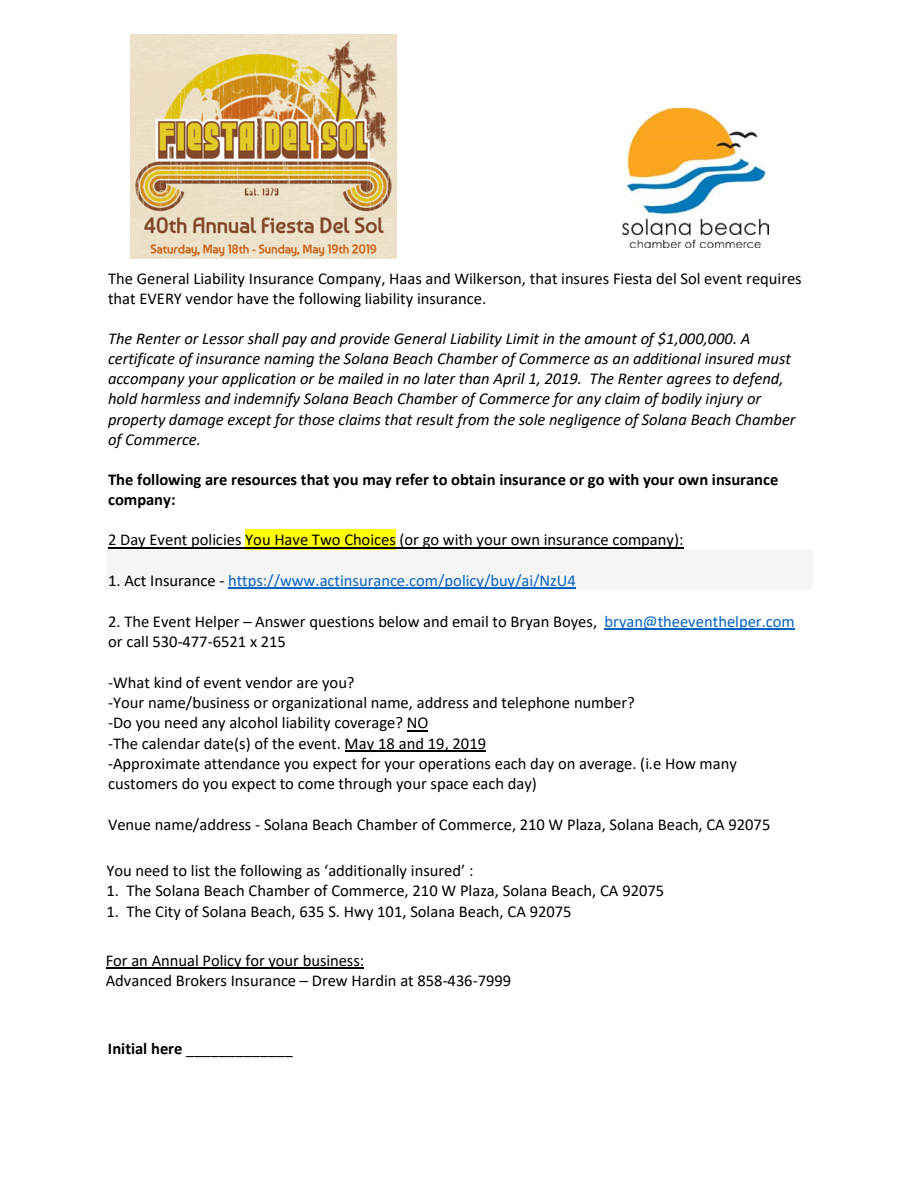
<style>
.page{position:relative;width:918px;height:1188px;background:#fff}
.page>*{position:absolute;margin:0;border:0;box-sizing:border-box;transform-origin:0 0}
.t1{font:16.5px/20.1px "Calibri";color:#000}
.t2{font:italic 16.5px/20.1px "Calibri";letter-spacing:-.005em;color:#000}
.t3{font:700 16.5px/20.1px "Calibri";letter-spacing:-.005em;color:#000}
.t4{font:16.5px "Calibri";color:#0563c1}
.s1{color:#000}
.s2{color:#0563c1}
.s3{font-weight:700}
</style>
<div class="page">
<div style="left:245px;top:530px;width:151px;height:20px;background:#ff0"></div>
<hr style="left:108px;top:547px;width:575px;height:1px;background:#000">
<div style="left:106px;top:550px;width:706px;height:20px;background:#f5f5f5"></div>
<div style="left:106px;top:570px;width:706px;height:20px;background:#f5f5f5"></div>
<hr style="left:228px;top:588px;width:348px;height:1px;background:#0563c1">
<hr style="left:605px;top:629px;width:190px;height:1px;background:#0563c1">
<hr style="left:345px;top:751px;width:141px;height:1px;background:#000">
<svg style="left:407px;top:731px;width:21px;height:1px"></svg>
<hr style="left:106px;top:968px;width:258px;height:1px;background:#000">
<img style="left:622px;top:108px;width:147px;height:140px">
<img style="left:130px;top:35px;width:266px;height:223px">
<p class="t1" style="left:108px;top:268px;width:695px">The General Liability Insurance Company, Haas and Wilkerson, that insures Fiesta del Sol event requires that EVERY vendor have the following liability insurance.</p>
<p class="t2" style="left:108px;top:328px;width:689px">The Renter or Lessor shall pay and provide General Liability Limit in the amount of $1,000,000. A certificate of insurance naming the Solana Beach Chamber of Commerce as an additional insured must accompany your application or be mailed in no later than April 1, 2019. The Renter agrees to defend, hold harmless and indemnify Solana Beach Chamber of Commerce for any claim of bodily injury or property damage except for those claims that result from the sole negligence of Solana Beach Chamber of Commerce.</p>
<p class="t3" style="left:108px;top:469px;width:672px">The following are resources that you may refer to obtain insurance or go with your own insurance company:</p>
<p class="t1" style="left:108px;top:529px;width:577px">2 Day Event policies You Have Two Choices (or go with your own insurance company):</p>
<p class="t4" style="left:108px;top:569px;width:469px"><span class="s1">1. Act Insurance -</span> https://www.actinsurance.com/policy/buy/ai/NzU4</p>
<p class="t1" style="left:108px;top:611px;width:688px">2. The Event Helper – Answer questions below and email to Bryan Boyes, <span class="s2">bryan@theeventhelper.com </span>or call 530-477-6521 x 215</p>
<p class="t1" style="left:108px;top:672px;width:630px">-What kind of event vendor are you?<br>-Your name/business or organizational name, address and telephone number?<br>-Do you need any alcohol liability coverage? NO<br>-The calendar date(s) of the event. May 18 and 19, 2019<br>-Approximate attendance you expect for your operations each day on average. (i.e How many customers do you expect to come through your space each day)</p>
<p class="t1" style="left:108px;top:814px;width:664px">Venue name/address - Solana Beach Chamber of Commerce, 210 W Plaza, Solana Beach, CA 92075</p>
<p class="t1" style="left:106px;top:860px;width:369px">You need to list the following as ‘additionally insured’ :</p>
<p class="t1" style="left:106px;top:880px;width:559px">1. The Solana Beach Chamber of Commerce, 210 W Plaza, Solana Beach, CA 92075</p>
<p class="t1" style="left:106px;top:901px;width:467px">1. The City of Solana Beach, 635 S. Hwy 101, Solana Beach, CA 92075</p>
<p class="t1" style="left:106px;top:950px;width:407px">For an Annual Policy for your business:<br>Advanced Brokers Insurance – Drew Hardin at 858-436-7999</p>
<p class="t1" style="left:108px;top:1038px;width:186px"><span class="s3">Initial here</span> _____________</p>
</div>
